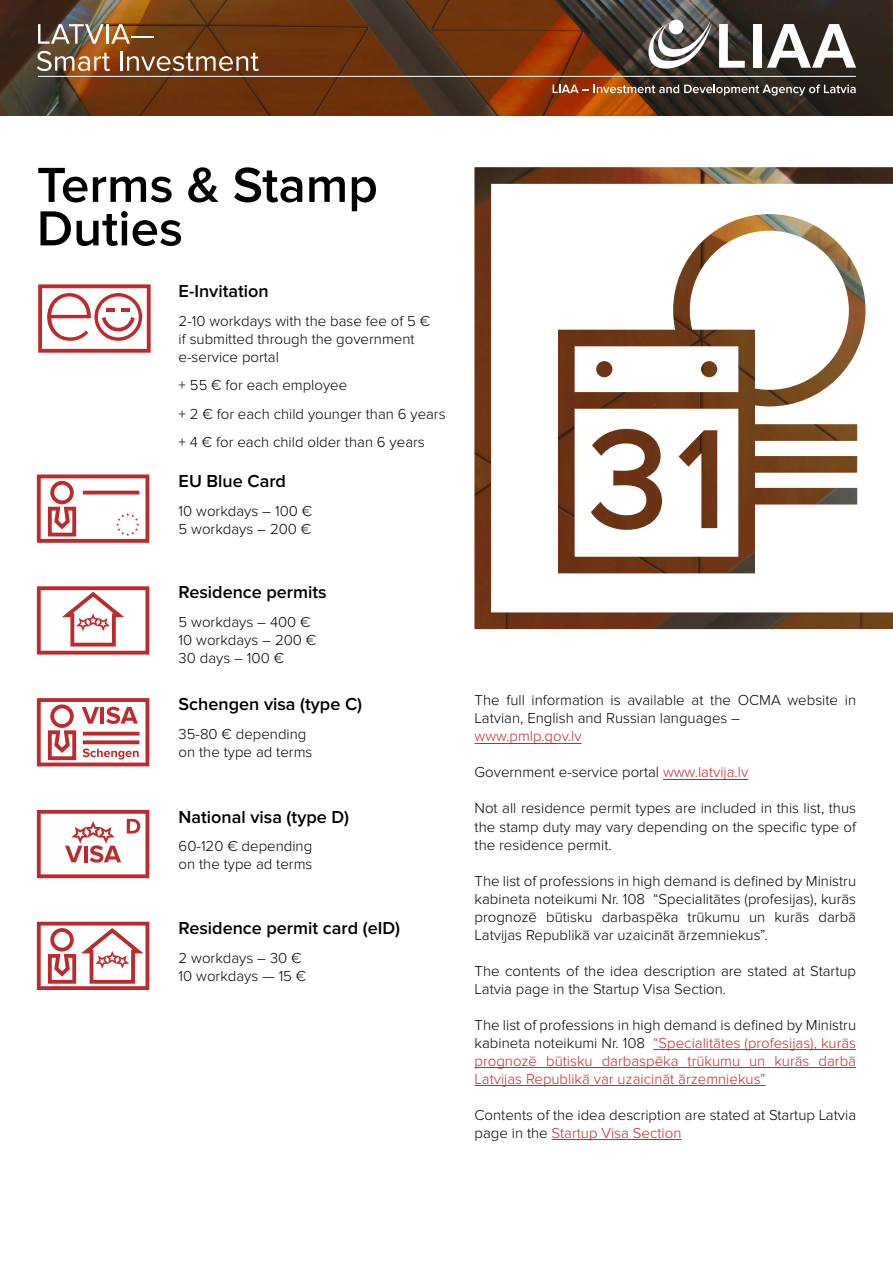
<style>
.page{position:relative;width:893px;height:1263px;background:#fff}
.page>*{position:absolute;margin:0;border:0;box-sizing:border-box;transform-origin:0 0}
.t1{font:600 51px/43.5px "Proxima Nova";color:#000}
.t2{font:600 18px "Proxima Nova";color:#000}
.t3{font:300 15px/18px "Proxima Nova";color:#000}
.t4{font:300 15px/18px "Proxima Nova";color:#bd2a2e;text-align:justify}
.s1{color:#bd2a2e}
.s2{color:#000}
</style>
<div class="page">
<svg style="left:297px;top:115px;width:596px;height:665px"></svg>
<svg style="left:575px;top:409px;width:163px;height:148px"></svg>
<img style="left:0;top:0;width:893px;height:115px">
<hr style="left:475px;top:743px;width:107px;height:1px;background:#bd2a2e">
<hr style="left:663px;top:779px;width:85px;height:1px;background:#bd2a2e">
<hr style="left:653px;top:1049px;width:203px;height:1px;background:#bd2a2e">
<hr style="left:475px;top:1067px;width:381px;height:1px;background:#bd2a2e">
<hr style="left:475px;top:1085px;width:291px;height:1px;background:#bd2a2e">
<hr style="left:552px;top:1139px;width:129px;height:1px;background:#bd2a2e">
<svg style="left:553px;top:84px;width:303px;height:12px;background:#775d4d"></svg>
<svg style="left:38px;top:24px;width:66px;height:20px"></svg>
<hr style="left:106px;top:24px;width:3px;height:20px;background:#fff">
<svg style="left:111px;top:24px;width:19px;height:20px"></svg>
<hr style="left:131px;top:36px;width:23px;height:2px;background:#fff">
<svg style="left:37px;top:51px;width:73px;height:20px"></svg>
<hr style="left:120px;top:51px;width:3px;height:20px;background:#fff">
<svg style="left:127px;top:53px;width:132px;height:18px"></svg>
<hr style="left:38px;top:76px;width:818px;height:1px;background:#fff">
<svg style="left:646px;top:20px;width:66px;height:51px"></svg>
<svg style="left:719px;top:24px;width:26px;height:44px"></svg>
<div style="left:753px;top:24px;width:9px;height:44px;background:#fff"></div>
<svg style="left:767px;top:24px;width:89px;height:44px"></svg>
<svg style="left:37px;top:586px;width:112px;height:69px"></svg>
<svg style="left:37px;top:474px;width:112px;height:69px"></svg>
<svg style="left:38px;top:284px;width:113px;height:69px"></svg>
<svg style="left:37px;top:922px;width:112px;height:68px"></svg>
<svg style="left:37px;top:698px;width:112px;height:68px"></svg>
<svg style="left:37px;top:810px;width:112px;height:68px"></svg>
<h1 class="t1" style="left:37px;top:164px;width:342px">Terms &amp; Stamp<br>Duties</h1>
<p class="t2" style="left:179px;top:281px;width:92px">E-Invitation</p>
<p class="t3" style="left:179px;top:312px;width:253px">2-10 workdays with the base fee of 5 € if submitted through the government e-service portal</p>
<p class="t3" style="left:179px;top:371px;width:268px;line-height:28.5px">+ 55 € for each employee<br>+ 2 € for each child younger than 6 years + 4 € for each child older than 6 years</p>
<p class="t2" style="left:179px;top:471px;width:109px">EU Blue Card</p>
<p class="t3" style="left:179px;top:502px;width:135px">10 workdays – 100 €<br>5 workdays – 200 €</p>
<p class="t2" style="left:179px;top:582px;width:150px">Residence permits</p>
<p class="t3" style="left:179px;top:613px;width:139px">5 workdays – 400 €<br>10 workdays – 200 €<br>30 days – 100 €</p>
<p class="t2" style="left:179px;top:694px;width:185px">Schengen visa (type C)</p>
<p class="t3" style="left:179px;top:725px;width:135px">35-80 € depending on the type ad terms</p>
<p class="t2" style="left:179px;top:807px;width:172px">National visa (type D)</p>
<p class="t3" style="left:179px;top:838px;width:135px">60-120 € depending on the type ad terms</p>
<p class="t2" style="left:179px;top:918px;width:223px">Residence permit card (eID)</p>
<p class="t3" style="left:179px;top:949px;width:129px">2 workdays – 30 €<br>10 workdays — 15 €</p>
<p class="t3" style="left:475px;top:692px;width:383px">The full information is available at the OCMA website in<br>Latvian, English and Russian languages –</p>
<p class="t4" style="left:475px;top:728px;width:109px">www.pmlp.gov.lv</p>
<p class="t3" style="left:475px;top:764px;width:275px">Government e-service portal <span class="s1">www.latvija.lv</span></p>
<p class="t3" style="left:475px;top:800px;width:383px;text-align:justify">Not all residence permit types are included in this list, thus the stamp duty may vary depending on the specific type of the residence permit.</p>
<p class="t3" style="left:475px;top:872px;width:383px;text-align:justify">The list of professions in high demand is defined by Ministru kabineta noteikumi Nr. 108 “Specialitātes (profesijas), kurās prognozē būtisku darbaspēka trūkumu un kurās darbā Latvijas Republikā var uzaicināt ārzemniekus”.</p>
<p class="t3" style="left:475px;top:962px;width:383px">The contents of the idea description are stated at Startup<br>Latvia page in the Startup Visa Section.</p>
<p class="t4" style="left:475px;top:1016px;width:383px"><span class="s2">The list of professions in high demand is defined by Ministru kabineta noteikumi Nr. 108</span> “Specialitātes (profesijas), kurās prognozē būtisku darbaspēka trūkumu un kurās darbā Latvijas Republikā var uzaicināt ārzemniekus”</p>
<p class="t3" style="left:475px;top:1106px;width:383px">Contents of the idea description are stated at Startup Latvia page in the <span class="s1">Startup Visa Section</span></p>
</div>
